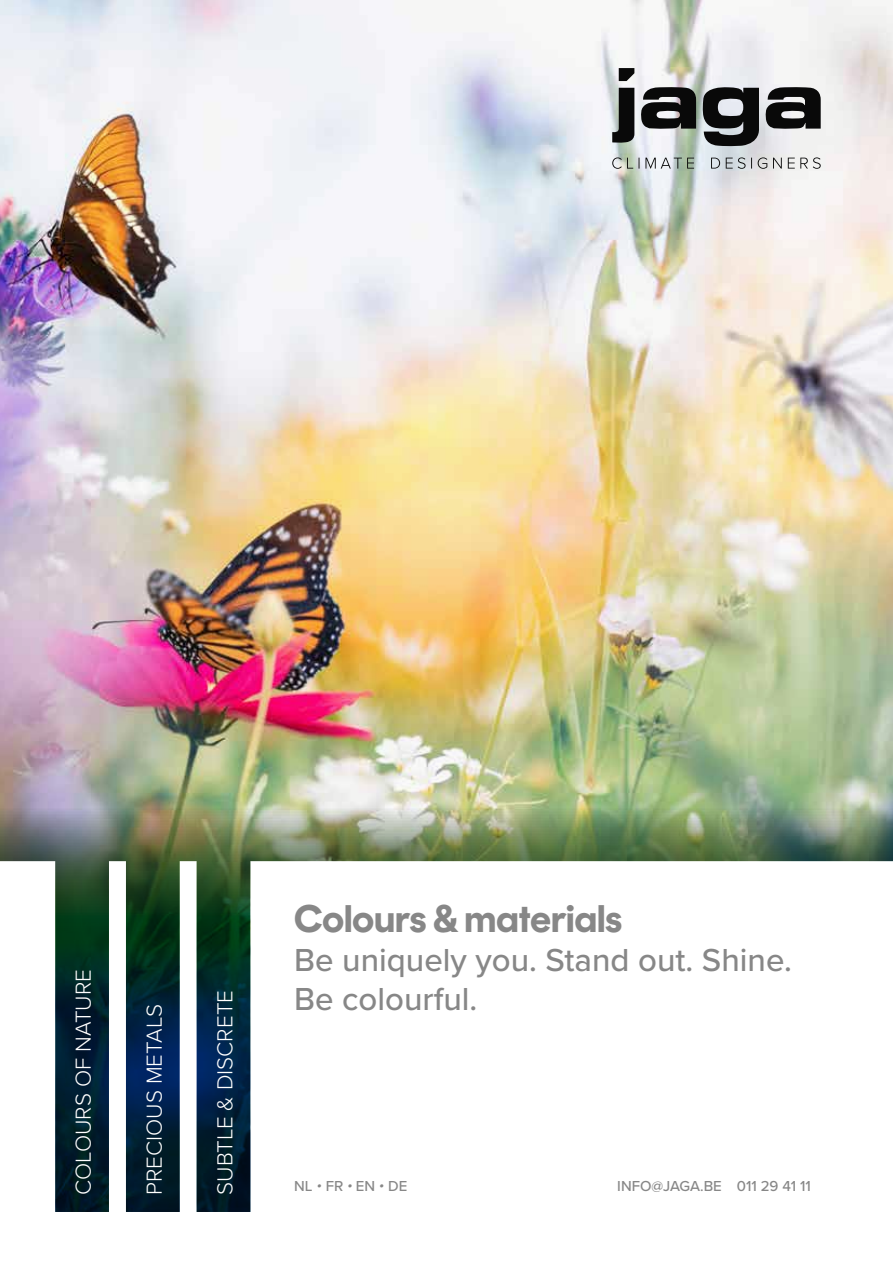
<style>
.page{position:relative;width:893px;height:1263px;background:#fff}
.page>*{position:absolute;margin:0;border:0;box-sizing:border-box;transform-origin:0 0}
.t1{font:700 38.4px "Rund Display";color:#878787}
.t2{font:500 33px/39px "Proxima Nova";color:#878787}
.t3{font:300 22.5px "Proxima Nova";color:#fff}
.t4{font:500 15px "Proxima Nova";color:#878787}
.s1{font-family:"Proxima Nova Cond";font-weight:400;font-style:italic}
</style>
<div class="page">
<img style="left:0;top:0;width:893px;height:1212px">
<svg style="left:612px;top:68px;width:209px;height:101px"></svg>
<p class="t3" style="left:67px;top:1195px;width:227px;rotate:-90deg">COLOURS OF NATURE</p>
<p class="t3" style="left:137px;top:1195px;width:193px;rotate:-90deg">PRECIOUS METALS</p>
<p class="t3" style="left:208px;top:1195px;width:206px;rotate:-90deg">SUBTLE &amp; DISCRETE</p>
<h1 class="t1" style="left:294px;top:896px;width:329px">Colours &amp; materials</h1>
<h2 class="t2" style="left:294px;top:939px;width:499px">Be uniquely you. Stand out. Shine.<br>Be colourful.</h2>
<p class="t4" style="left:294px;top:1175px;width:115px">NL <span class="s1">•</span> FR <span class="s1">•</span> EN <span class="s1">•</span> DE</p>
<p class="t4" style="left:617px;top:1175px;width:195px">INFO@JAGA.BE 011 29 41 11</p>
</div>
